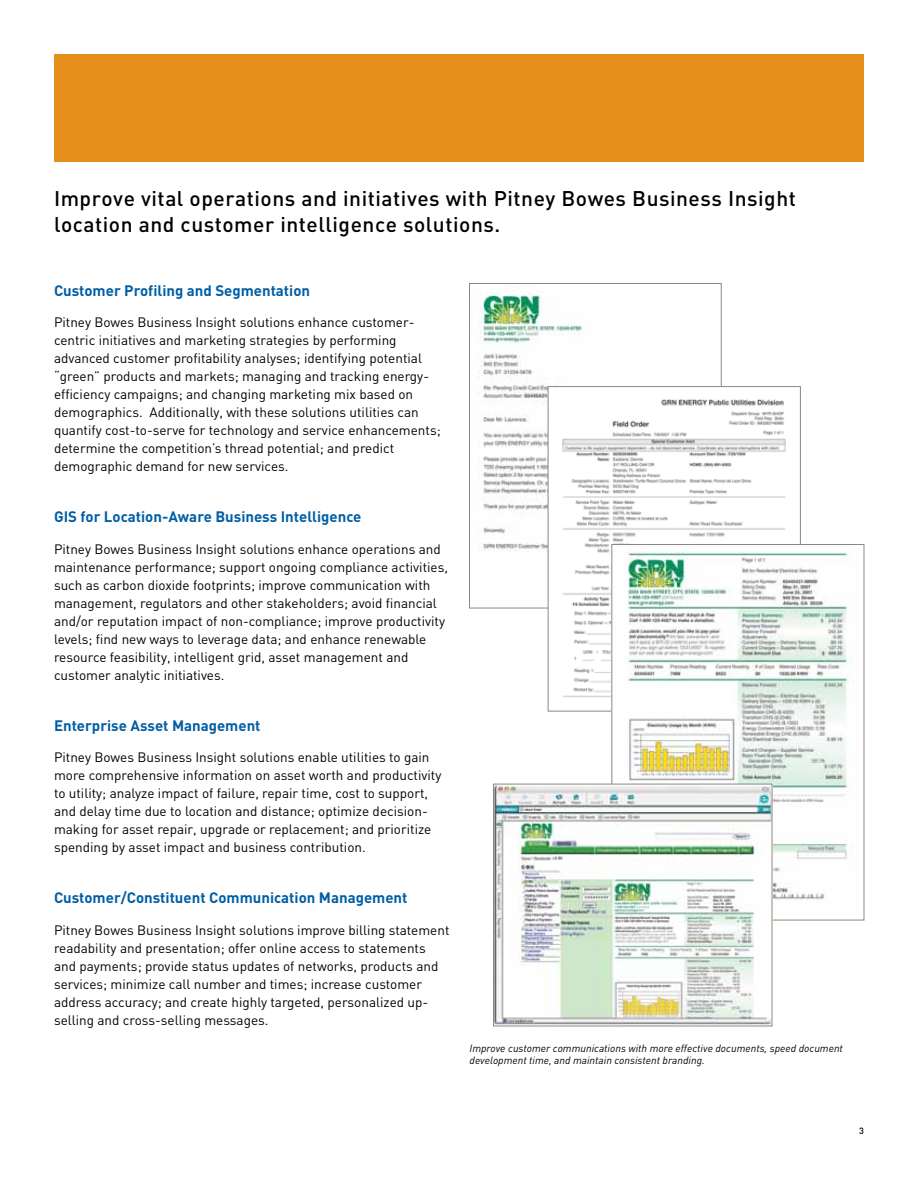
<style>
.page{position:relative;width:918px;height:1188px;background:#fff}
.page>*{position:absolute;margin:0;border:0;box-sizing:border-box;transform-origin:0 0}
.t1{font:500 21px/25.2px "DIN";letter-spacing:.025em;color:#000}
.t2{font:700 15px "DIN";color:#005ea5}
.t3{font:13.5px/18px "DIN";color:#000}
.t4{font:italic 10.5px/12px "DIN";color:#000}
.t5{font:500 9px "DIN";color:#000}
</style>
<div class="page">
<div style="left:54px;top:54px;width:810px;height:108px;background:#e58e1a"></div>
<img style="left:478px;top:292px;width:104px;height:314px">
<img style="left:550px;top:388px;width:236px;height:321px">
<img style="left:614px;top:546px;width:239px;height:372px">
<img style="left:495px;top:786px;width:275px;height:238px">
<div style="left:493px;top:784px;width:279px;height:242px;border:1px solid #8b8a7b"></div>
<h1 class="t1" style="left:54px;top:185px;width:743px">Improve vital operations and initiatives with Pitney Bowes Business Insight location and customer intelligence solutions.</h1>
<p class="t2" style="left:54px;top:281px;width:258px">Customer Profiling and Segmentation</p>
<p class="t3" style="left:54px;top:313px;width:388px">Pitney Bowes Business Insight solutions enhance customer&shy;centric initiatives and marketing strategies by performing advanced customer profitability analyses; identifying potential “green” products and markets; managing and tracking energy&shy;efficiency campaigns; and changing marketing mix based on demographics. Additionally, with these solutions utilities can quantify cost-to-serve for technology and service enhancements; determine the competition’s thread potential; and predict demographic demand for new services.</p>
<p class="t2" style="left:54px;top:507px;width:309px">GIS for Location-Aware Business Intelligence</p>
<p class="t3" style="left:54px;top:540px;width:396px">Pitney Bowes Business Insight solutions enhance operations and maintenance performance; support ongoing compliance activities, such as carbon dioxide footprints; improve communication with management, regulators and other stakeholders; avoid financial and/or reputation impact of non-compliance; improve productivity levels; find new ways to leverage data; and enhance renewable resource feasibility, intelligent grid, asset management and customer analytic initiatives.</p>
<p class="t2" style="left:54px;top:716px;width:208px">Enterprise Asset Management</p>
<p class="t3" style="left:54px;top:748px;width:389px">Pitney Bowes Business Insight solutions enable utilities to gain more comprehensive information on asset worth and productivity to utility; analyze impact of failure, repair time, cost to support, and delay time due to location and distance; optimize decision&shy;making for asset repair, upgrade or replacement; and prioritize spending by asset impact and business contribution.</p>
<p class="t2" style="left:54px;top:888px;width:355px">Customer/Constituent Communication Management</p>
<p class="t3" style="left:54px;top:921px;width:397px">Pitney Bowes Business Insight solutions improve billing statement readability and presentation; offer online access to statements and payments; provide status updates of networks, products and services; minimize call number and times; increase customer address accuracy; and create highly targeted, personalized up&shy;selling and cross-selling messages.</p>
<p class="t4" style="left:470px;top:1042px;width:375px">Improve customer communications with more effective documents, speed document development time, and maintain consistent branding.</p>
<p class="t5" style="left:859px;top:1125px;width:6px">3</p>
</div>
